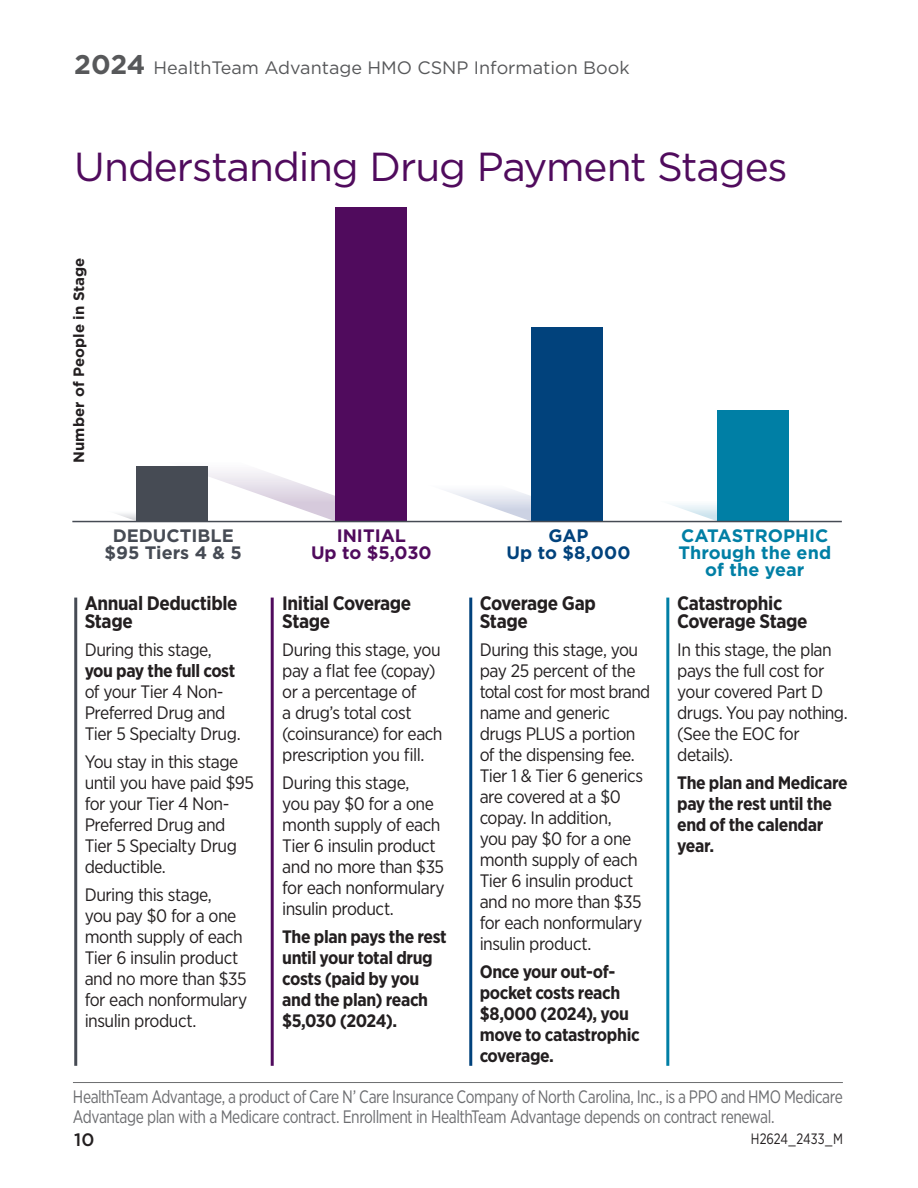
<style>
.page{position:relative;width:918px;height:1188px;background:#fff}
.page>*{position:absolute;margin:0;border:0;box-sizing:border-box;transform-origin:0 0}
.t1{font:40.5px "Gotham";letter-spacing:-.03em;color:#500b5d}
.Sub-headline_text{font:700 19.5px/18px "Gotham Narrow";letter-spacing:-.02em;color:#231f20}
.Body_text{font:18px/21px "Gotham Narrow";letter-spacing:-.03em;color:#231f20}
.Body_text-2{font:700 18px/21px "Gotham Narrow";letter-spacing:-.02em;color:#231f20}
.t2{font:18px/19.5px "Gotham Narrow";letter-spacing:-.03em;color:#6c6d70;scale:.88 1}
.t3{font:18px "Gotham";color:#57585a}
.Sub-headline_text-2{font:700 18px/16.5px "Gotham";letter-spacing:.005em;color:#007fa5;text-align:center}
.Sub-headline_text-3{font:700 18px "Gotham";color:#464b54}
.Sub-headline_text-4{font:700 18px "Gotham";color:#500b5d}
.Sub-headline_text-5{font:700 18px "Gotham";letter-spacing:.005em;color:#01427c}
.t4{font:500 18px "Gotham";color:#231f20}
.Sub-headline_text-6{font:700 15px "Gotham";color:#231f20}
.t5{font:15px "Gotham Narrow";color:#231f20;scale:.88 1}
.s1{font-weight:700;font-size:27px}
.s2{font-weight:700}
</style>
<div class="page">
<svg style="left:639px;top:504px;width:151px;height:17px"></svg>
<svg style="left:98px;top:466px;width:506px;height:55px"></svg>
<hr style="left:271px;top:598px;width:3px;height:468px;background:#500b5d">
<hr style="left:74px;top:598px;width:3px;height:468px;background:#464b54">
<hr style="left:469px;top:598px;width:3px;height:468px;background:#01427c">
<hr style="left:666px;top:598px;width:3px;height:468px;background:#007fa5">
<div style="left:335px;top:207px;width:72px;height:315px;background:#500b5d"></div>
<div style="left:717px;top:410px;width:72px;height:111px;background:#007fa5"></div>
<div style="left:137px;top:466px;width:71px;height:55px;background:#464b54"></div>
<div style="left:531px;top:327px;width:72px;height:195px;background:#01427c"></div>
<hr style="left:72px;top:521px;width:770px;height:1px;background:#464b54">
<hr style="left:73px;top:1082px;width:770px;height:1px;background:#6c6d70">
<p class="t3" style="left:74px;top:56px;width:557px"><span class="s1">2024</span> HealthTeam Advantage HMO CSNP Information Book</p>
<p class="t1" style="left:74px;top:141px;width:715px">Understanding Drug Payment Stages</p>
<p class="Sub-headline_text-6" style="left:70px;top:463px;width:207px;rotate:-90deg">Number of People in Stage</p>
<p class="Sub-headline_text-3" style="left:113px;top:525px;width:123px">DEDUCTIBLE</p>
<p class="Sub-headline_text-3" style="left:105px;top:543px;width:139px">$95 Tiers 4 &amp; 5</p>
<p class="Sub-headline_text" style="left:85px;top:594px;width:155px">Annual Deductible<br>Stage</p>
<p class="Body_text" style="left:85px;top:639px;width:157px">During this stage, <span class="s2">you pay the full cost </span>of your Tier 4 Non-<br>Preferred Drug and<br>Tier 5 Specialty Drug.</p>
<p class="Body_text" style="left:85px;top:751px;width:171px">You stay in this stage until you have paid $95 for your Tier 4 Non-<br>Preferred Drug and<br>Tier 5 Specialty Drug deductible.</p>
<p class="Body_text" style="left:85px;top:883px;width:164px">During this stage,<br>you pay $0 for a one month supply of each<br>Tier 6 insulin product and no more than $35 for each nonformulary insulin product.</p>
<p class="Sub-headline_text-4" style="left:337px;top:525px;width:71px">INITIAL</p>
<p class="Sub-headline_text-4" style="left:311px;top:543px;width:122px">Up to $5,030</p>
<p class="Sub-headline_text" style="left:282px;top:594px;width:131px">Initial Coverage<br>Stage</p>
<p class="Body_text" style="left:282px;top:639px;width:162px">During this stage, you pay a flat fee (copay) or a percentage of<br>a drug’s total cost (coinsurance) for each prescription you fill.</p>
<p class="Body_text" style="left:282px;top:772px;width:164px">During this stage,<br>you pay $0 for a one month supply of each<br>Tier 6 insulin product and no more than $35 for each nonformulary insulin product.</p>
<p class="Body_text-2" style="left:282px;top:926px;width:166px">The plan pays the rest until your total drug costs (paid by you and the plan) reach $5,030 (2024).</p>
<p class="Sub-headline_text-5" style="left:548px;top:525px;width:42px">GAP</p>
<p class="Sub-headline_text-5" style="left:506px;top:542px;width:126px">Up to $8,000</p>
<p class="Sub-headline_text" style="left:480px;top:594px;width:118px">Coverage Gap<br>Stage</p>
<p class="Body_text" style="left:480px;top:639px;width:172px">During this stage, you pay 25 percent of the total cost for most brand name and generic drugs PLUS a portion of the dispensing fee.<br>Tier 1 &amp; Tier 6 generics are covered at a $0 copay. In addition,<br>you pay $0 for a one month supply of each<br>Tier 6 insulin product and no more than $35 for each nonformulary insulin product.</p>
<p class="Body_text-2" style="left:480px;top:961px;width:162px">Once your out-of&shy;pocket costs reach $8,000 (2024), you move to catastrophic coverage.</p>
<p class="Sub-headline_text-2" style="left:681px;top:527px;width:149px">CATASTROPHIC</p>
<p class="Sub-headline_text-2" style="left:679px;top:544px;width:154px">Through the end of the year</p>
<p class="Sub-headline_text" style="left:677px;top:594px;width:132px">Catastrophic<br>Coverage Stage</p>
<p class="Body_text" style="left:677px;top:639px;width:172px">In this stage, the plan pays the full cost for your covered Part D drugs. You pay nothing. (See the EOC for details).</p>
<p class="Body_text-2" style="left:677px;top:772px;width:172px">The plan and Medicare pay the rest until the end of the calendar year.</p>
<p class="t2" style="left:73px;top:1087px;width:876px">HealthTeam Advantage, a product of Care N’ Care Insurance Company of North Carolina, Inc., is a PPO and HMO Medicare<br>Advantage plan with a Medicare contract. Enrollment in HealthTeam Advantage depends on contract renewal.</p>
<p class="t5" style="left:751px;top:1129px;width:106px">H2624_2433_M</p>
<p class="t4" style="left:74px;top:1128px;width:22px">10</p>
</div>
